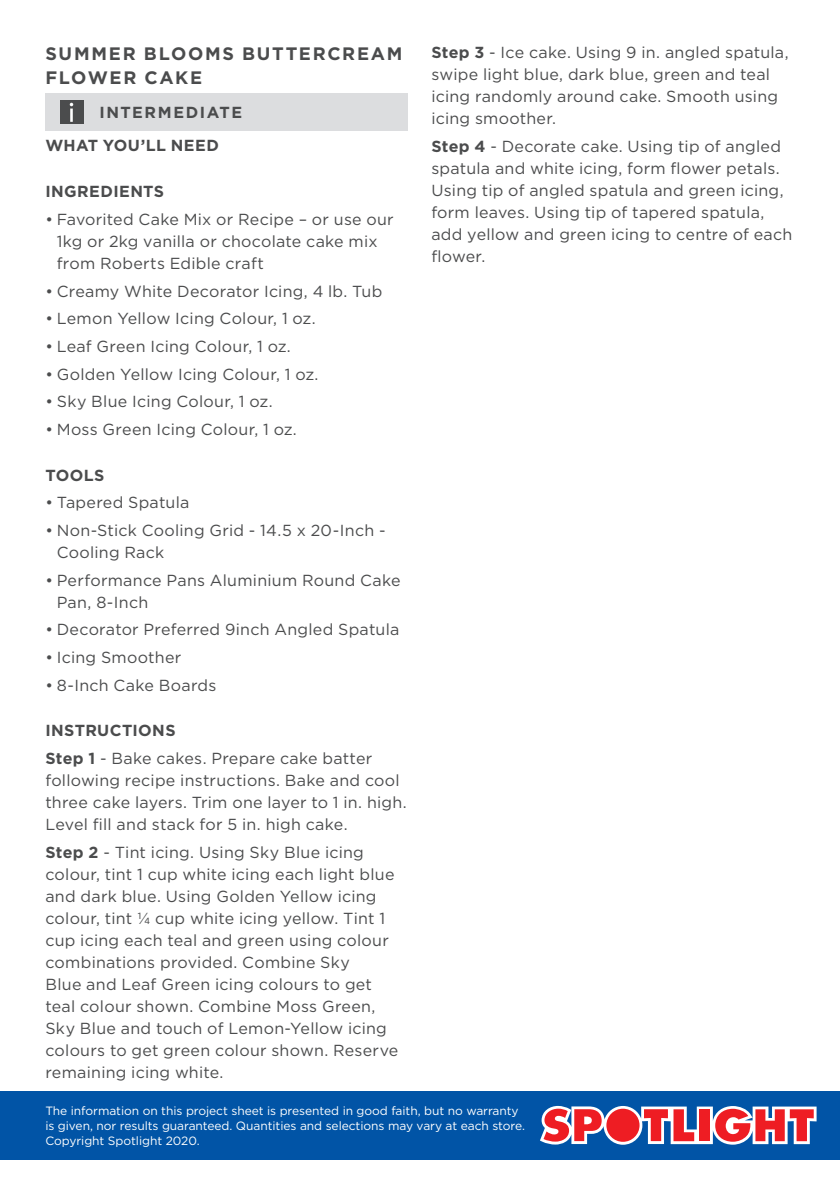
<style>
.page{position:relative;width:840px;height:1191px;background:#fff}
.page>*{position:absolute;margin:0;border:0;box-sizing:border-box;transform-origin:0 0}
.COPY{font:700 18px/24px "Gotham";letter-spacing:.095em;color:#4b4c4d}
.COPY-2{font:16px/22px "Gotham";letter-spacing:.015em;color:#4b4c4d}
.COPY-3{font:700 16px "Gotham";letter-spacing:.025em;color:#4b4c4d}
.COPY-4{font:700 16px "Gotham";letter-spacing:.095em;color:#4b4c4d}
.t1{font:12px/15px "Gotham";letter-spacing:-.005em;color:#fff}
.s1{font-weight:700}
</style>
<div class="page">
<div style="left:45px;top:94px;width:363px;height:37px;background:#dcdddf"></div>
<div style="left:60px;top:100px;width:23px;height:24px;background:#4b4c4d"></div>
<svg style="left:70px;top:103px;width:3px;height:19px"></svg>
<div style="left:0;top:1090px;width:839px;height:69px;background:#0154a6"></div>
<svg style="left:540px;top:1106px;width:276px;height:38px;background:#c77183"></svg>
<p class="COPY" style="left:45px;top:41px;width:358px">SUMMER BLOOMS BUTTERCREAM<br>FLOWER CAKE</p>
<p class="COPY-4" style="left:99px;top:102px;width:144px">INTERMEDIATE</p>
<p class="COPY-3" style="left:45px;top:135px;width:175px">WHAT YOU’LL NEED</p>
<p class="COPY-3" style="left:45px;top:181px;width:120px">INGREDIENTS</p>
<p class="COPY-2" style="left:57px;top:208px;width:338px;text-indent:-11px">• Favorited Cake Mix or Recipe – or use our<br>1kg or 2kg vanilla or chocolate cake mix from Roberts Edible craft</p>
<p class="COPY-2" style="left:45px;top:279px;width:338px">• Creamy White Decorator Icing, 4 lb. Tub</p>
<p class="COPY-2" style="left:45px;top:307px;width:272px">• Lemon Yellow Icing Colour, 1 oz.</p>
<p class="COPY-2" style="left:45px;top:335px;width:247px">• Leaf Green Icing Colour, 1 oz.</p>
<p class="COPY-2" style="left:45px;top:362px;width:274px">• Golden Yellow Icing Colour, 1 oz.</p>
<p class="COPY-2" style="left:45px;top:390px;width:228px">• Sky Blue Icing Colour, 1 oz.</p>
<p class="COPY-2" style="left:45px;top:418px;width:253px">• Moss Green Icing Colour, 1 oz.</p>
<p class="COPY-3" style="left:45px;top:464px;width:60px">TOOLS</p>
<p class="COPY-2" style="left:45px;top:491px;width:145px">• Tapered Spatula</p>
<p class="COPY-2" style="left:57px;top:519px;width:330px;text-indent:-11px">• Non-Stick Cooling Grid - 14.5 x 20-Inch -<br>Cooling Rack</p>
<p class="COPY-2" style="left:57px;top:568px;width:345px;text-indent:-11px">• Performance Pans Aluminium Round Cake<br>Pan, 8-Inch</p>
<p class="COPY-2" style="left:45px;top:618px;width:355px">• Decorator Preferred 9inch Angled Spatula</p>
<p class="COPY-2" style="left:45px;top:646px;width:137px">• Icing Smoother</p>
<p class="COPY-2" style="left:45px;top:673px;width:172px">• 8-Inch Cake Boards</p>
<p class="COPY-3" style="left:45px;top:720px;width:132px">INSTRUCTIONS</p>
<p class="COPY-2" style="left:45px;top:747px;width:362px"><span class="s1">Step 1</span> - Bake cakes. Prepare cake batter following recipe instructions. Bake and cool three cake layers. Trim one layer to 1 in. high.<br>Level fill and stack for 5 in. high cake.</p>
<p class="COPY-2" style="left:45px;top:840px;width:354px"><span class="s1">Step 2</span> - Tint icing. Using Sky Blue icing colour, tint 1 cup white icing each light blue and dark blue. Using Golden Yellow icing colour, tint ¼ cup white icing yellow. Tint 1 cup icing each teal and green using colour combinations provided. Combine Sky<br>Blue and Leaf Green icing colours to get teal colour shown. Combine Moss Green, Sky Blue and touch of Lemon-Yellow icing colours to get green colour shown. Reserve remaining icing white.</p>
<p class="COPY-2" style="left:431px;top:41px;width:358px"><span class="s1">Step 3</span> - Ice cake. Using 9 in. angled spatula, swipe light blue, dark blue, green and teal icing randomly around cake. Smooth using icing smoother.</p>
<p class="COPY-2" style="left:431px;top:135px;width:362px"><span class="s1">Step 4</span> - Decorate cake. Using tip of angled spatula and white icing, form flower petals.<br>Using tip of angled spatula and green icing, form leaves. Using tip of tapered spatula, add yellow and green icing to centre of each flower.</p>
<p class="t1" style="left:45px;top:1103px;width:481px">The information on this project sheet is presented in good faith, but no warranty is given, nor results guaranteed. Quantities and selections may vary at each store.<br>Copyright Spotlight 2020.</p>
</div>
